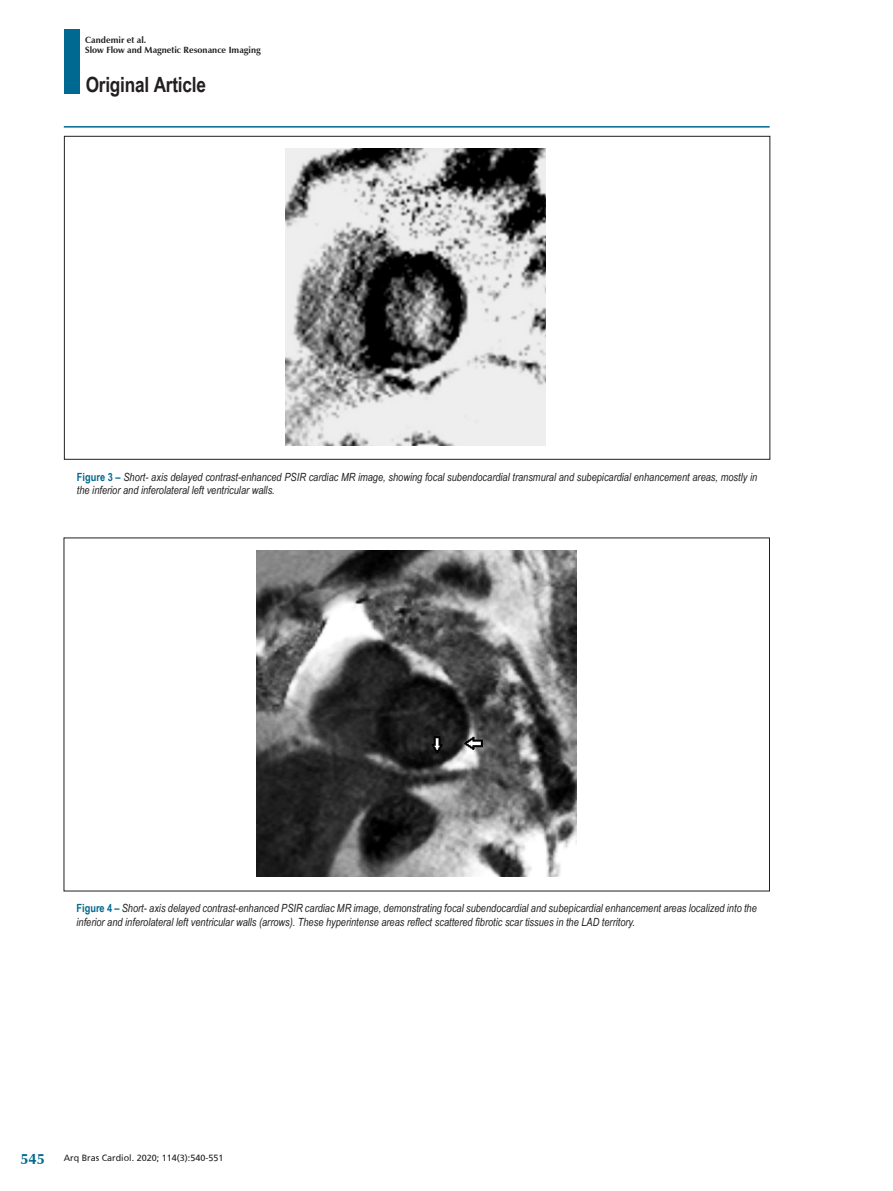
<style>
.page{position:relative;width:893px;height:1191px;background:#fff}
.page>*{position:absolute;margin:0;border:0;box-sizing:border-box;transform-origin:0 0}
.t1{font:700 21px "Arial Narrow";letter-spacing:-.01em;color:#231f20}
.t2{font:700 15px "Zapf Humanist 601 BT";color:#006991}
.t3{font:italic 11.25px/13.5px "Arial Narrow";color:#231f20}
.t4{font:700 9px/10.8px "Zapf Humanist 601 BT";color:#231f20}
.t5{font:9px "Frutiger";color:#231f20}
.s1{font-weight:700;font-style:normal;color:#006991}
</style>
<div class="page">
<hr style="left:64px;top:126px;width:706px;height:2px;background:#006991">
<div style="left:64px;top:29px;width:16px;height:65px;background:#006991"></div>
<img style="left:285px;top:148px;width:260px;height:297px">
<img style="left:257px;top:550px;width:320px;height:327px">
<p class="t4" style="left:85px;top:34px;width:177px">Candemir et al.<br>Slow Flow and Magnetic Resonance Imaging</p>
<h1 class="t1" style="left:86px;top:68px;width:122px">Original Article</h1>
<p class="t3" style="left:77px;top:470px;width:682px"><span class="s1">Figure 3 –</span> Short- axis delayed contrast-enhanced PSIR cardiac MR image, showing focal subendocardial transmural and subepicardial enhancement areas, mostly in the inferior and inferolateral left ventricular walls.</p>
<p class="t3" style="left:77px;top:901px;width:682px"><span class="s1">Figure 4 –</span> Short- axis delayed contrast-enhanced PSIR cardiac MR image, demonstrating focal subendocardial and subepicardial enhancement areas localized into the inferior and inferolateral left ventricular walls (arrows). These hyperintense areas reflect scattered fibrotic scar tissues in the LAD territory.</p>
<h2 class="t2" style="left:20px;top:1149px;width:26px">545</h2>
<p class="t5" style="left:64px;top:1153px;width:161px">Arq Bras Cardiol. 2020; 114(3):540-551</p>
</div>
